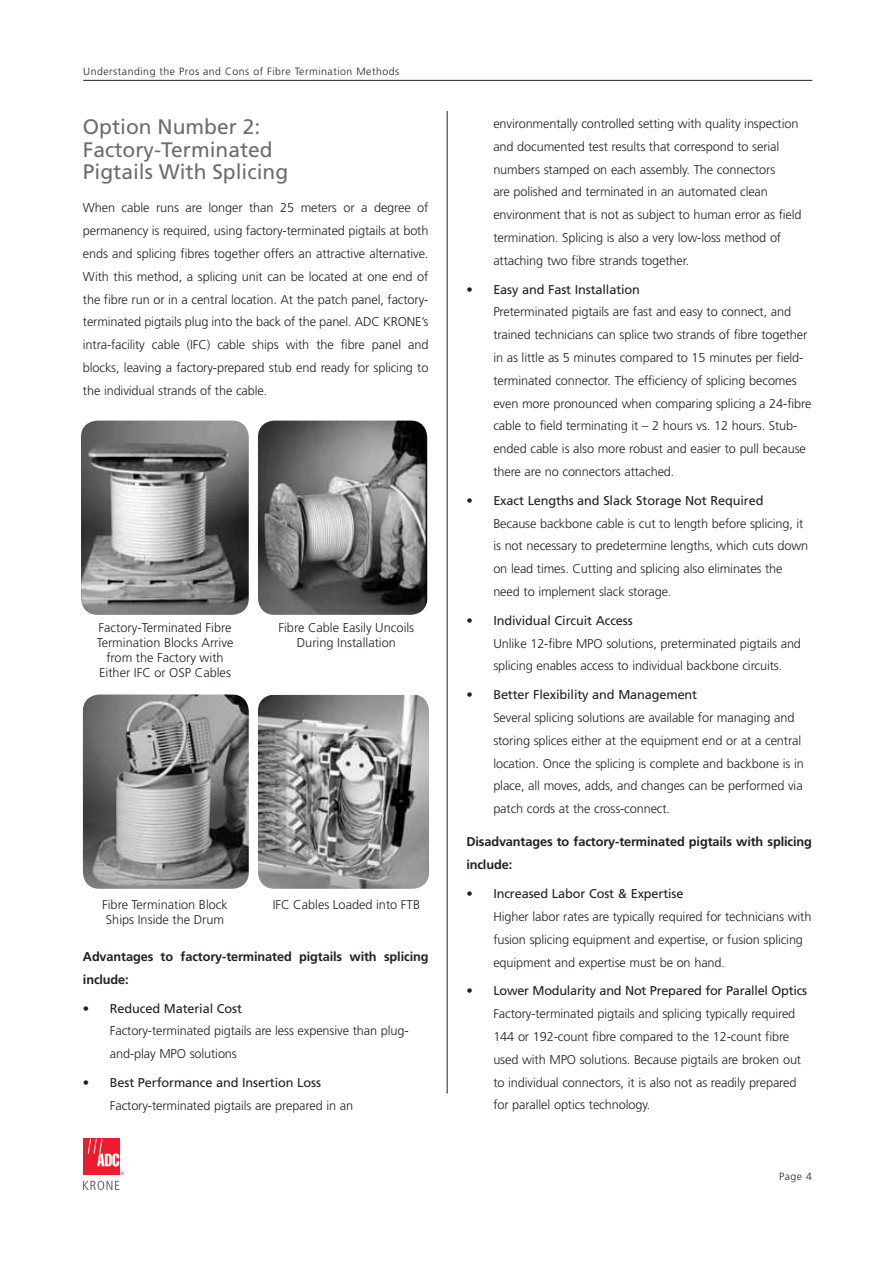
<style>
.page{position:relative;width:893px;height:1263px;background:#fff}
.page>*{position:absolute;margin:0;border:0;box-sizing:border-box;transform-origin:0 0}
.Subhead_2{font:21px/22.5px "Frutiger LT";color:#6c6d70}
.Bullet_Text{font:300 12.75px/22.8px "Frutiger LT";letter-spacing:-.01em;color:#231f20}
.Body_Text{font:300 12.75px/22.8px "Frutiger LT";letter-spacing:-.01em;color:#231f20;text-align:justify}
.Notes{font:300 12.75px "Frutiger LT";color:#231f20}
.Body_Text-2{font:700 12.75px/22.8px "Frutiger LT";letter-spacing:-.01em;color:#231f20}
.t1{font:300 10.5px "Frutiger LT";letter-spacing:.05em;color:#231f20}
.t2{font:300 4.65px "Frutiger LT";color:#ee1b2c}
.s1{font-weight:400}
</style>
<div class="page">
<hr style="left:447px;top:111px;width:1px;height:982px;background:#231f20">
<hr style="left:83px;top:80px;width:729px;height:1px;background:#231f20">
<div style="left:83px;top:1139px;width:36px;height:36px;background:#ee1b2c"></div>
<svg style="left:88px;top:1139px;width:31px;height:27px"></svg>
<svg style="left:83px;top:1181px;width:36px;height:9px"></svg>
<img style="left:81px;top:421px;width:168px;height:194px">
<img style="left:258px;top:421px;width:169px;height:194px">
<img style="left:83px;top:694px;width:166px;height:195px">
<img style="left:258px;top:695px;width:171px;height:194px">
<p class="t1" style="left:83px;top:66px;width:317px">Understanding the Pros and Cons of Fibre Termination Methods</p>
<p class="Subhead_2" style="left:83px;top:116px;width:207px">Option Number 2:<br>Factory-Terminated<br>Pigtails With Splicing</p>
<p class="Body_Text" style="left:83px;top:197px;width:347px">When cable runs are longer than 25 meters or a degree of permanency is required, using factory-terminated pigtails at both ends and splicing fibres together offers an attractive alternative.<br>With this method, a splicing unit can be located at one end of the fibre run or in a central location. At the patch panel, factory&shy;terminated pigtails plug into the back of the panel. ADC KRONE’s intra-facility cable (IFC) cable ships with the fibre panel and blocks, leaving a factory-prepared stub end ready for splicing to the individual strands of the cable.</p>
<p class="Notes" style="left:99px;top:621px;width:134px">Factory-Terminated Fibre</p>
<p class="Notes" style="left:97px;top:636px;width:138px">Termination Blocks Arrive</p>
<p class="Notes" style="left:106px;top:651px;width:119px">from the Factory with</p>
<p class="Notes" style="left:99px;top:666px;width:133px">Either IFC or OSP Cables</p>
<p class="Notes" style="left:278px;top:621px;width:137px">Fibre Cable Easily Uncoils</p>
<p class="Notes" style="left:297px;top:636px;width:101px">During Installation</p>
<p class="Notes" style="left:102px;top:897px;width:127px">Fibre Termination Block</p>
<p class="Notes" style="left:106px;top:912px;width:120px">Ships Inside the Drum</p>
<p class="Notes" style="left:273px;top:897px;width:149px">IFC Cables Loaded into FTB</p>
<p class="Body_Text-2" style="left:83px;top:945px;width:347px">Advantages to factory-terminated pigtails with splicing include:</p>
<p class="Bullet_Text" style="left:110px;top:997px;width:300px;text-indent:-27px"><span class="s1">• Reduced Material Cost<br></span>Factory-terminated pigtails are less expensive than plug&shy;and-play MPO solutions</p>
<p class="Bullet_Text" style="left:110px;top:1071px;width:245px;text-indent:-27px"><span class="s1">• Best Performance and Insertion Loss<br></span>Factory-terminated pigtails are prepared in an</p>
<p class="Bullet_Text" style="left:493px;top:112px;width:310px">environmentally controlled setting with quality inspection and documented test results that correspond to serial numbers stamped on each assembly. The connectors<br>are polished and terminated in an automated clean environment that is not as subject to human error as field termination. Splicing is also a very low-loss method of attaching two fibre strands together.</p>
<p class="Bullet_Text" style="left:493px;top:278px;width:319px;text-indent:-27px"><span class="s1">• Easy and Fast Installation<br></span>Preterminated pigtails are fast and easy to connect, and trained technicians can splice two strands of fibre together in as little as 5 minutes compared to 15 minutes per field&shy;terminated connector. The efficiency of splicing becomes even more pronounced when comparing splicing a 24-fibre cable to field terminating it – 2 hours vs. 12 hours. Stub&shy;ended cable is also more robust and easier to pull because there are no connectors attached.</p>
<p class="Bullet_Text" style="left:493px;top:489px;width:317px;text-indent:-27px"><span class="s1">• Exact Lengths and Slack Storage Not Required </span>Because backbone cable is cut to length before splicing, it is not necessary to predetermine lengths, which cuts down on lead times. Cutting and splicing also eliminates the need to implement slack storage.</p>
<p class="Bullet_Text" style="left:493px;top:609px;width:309px;text-indent:-27px"><span class="s1">• Individual Circuit Access<br></span>Unlike 12-fibre MPO solutions, preterminated pigtails and splicing enables access to individual backbone circuits.</p>
<p class="Bullet_Text" style="left:493px;top:683px;width:312px;text-indent:-27px"><span class="s1">• Better Flexibility and Management<br></span>Several splicing solutions are available for managing and storing splices either at the equipment end or at a central location. Once the splicing is complete and backbone is in place, all moves, adds, and changes can be performed via patch cords at the cross-connect.</p>
<p class="Body_Text-2" style="left:466px;top:831px;width:347px">Disadvantages to factory-terminated pigtails with splicing include:</p>
<p class="Bullet_Text" style="left:493px;top:882px;width:320px;text-indent:-27px"><span class="s1">• Increased Labor Cost &amp; Expertise<br></span>Higher labor rates are typically required for technicians with fusion splicing equipment and expertise, or fusion splicing equipment and expertise must be on hand.</p>
<p class="Bullet_Text" style="left:493px;top:980px;width:315px;text-indent:-27px"><span class="s1">• Lower Modularity and Not Prepared for Parallel Optics </span>Factory-terminated pigtails and splicing typically required 144 or 192-count fibre compared to the 12-count fibre used with MPO solutions. Because pigtails are broken out to individual connectors, it is also not as readily prepared for parallel optics technology.</p>
<p class="t2" style="left:121px;top:1171px;width:5px">®</p>
<p class="t1" style="left:779px;top:1171px;width:34px">Page 4</p>
</div>
